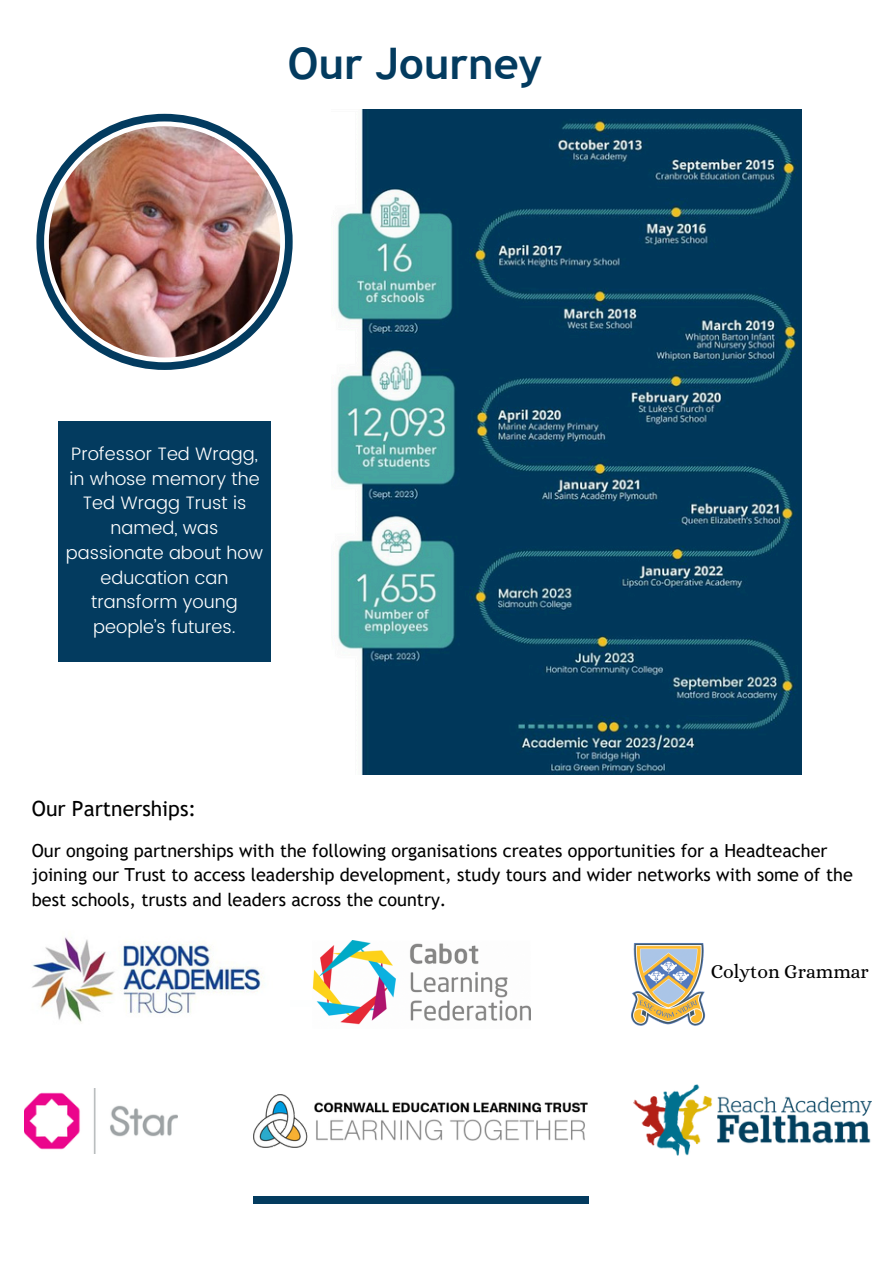
<style>
.page{position:relative;width:894px;height:1264px;background:#fff}
.page>*{position:absolute;margin:0;border:0;box-sizing:border-box;transform-origin:0 0}
.t1{font:700 43.5px "Trebuchet MS";color:#033b5f}
.t2{font:21px "Trebuchet MS";color:#000}
.t3{font:19.5px "Alice";color:#000}
.t4{font:18px/24.8px "Trebuchet MS";color:#000}
.t5{font:300 18px/24.8px "Poppins";color:#fff;text-align:center}
</style>
<div class="page">
<img style="left:31px;top:937px;width:232px;height:86px">
<img style="left:312px;top:940px;width:218px;height:85px">
<img style="left:633px;top:1084px;width:238px;height:71px">
<div style="left:58px;top:422px;width:212px;height:240px;background:#033b5f"></div>
<img style="left:36px;top:114px;width:256px;height:256px">
<div style="left:254px;top:1196px;width:335px;height:7px;background:#033b5f"></div>
<img style="left:24px;top:1088px;width:153px;height:65px">
<img style="left:254px;top:1094px;width:333px;height:53px">
<img style="left:631px;top:943px;width:75px;height:83px">
<img style="left:336px;top:109px;width:465px;height:665px">
<p class="t1" style="left:288px;top:38px;width:255px">Our Journey</p>
<p class="t5" style="left:66px;top:441px;width:199px">Professor Ted Wragg, in whose memory the<br>Ted Wragg Trust is named, was passionate about how education can transform young people’s futures.</p>
<p class="t2" style="left:32px;top:795px;width:166px">Our Partnerships:</p>
<h2 class="t4" style="left:32px;top:837px;width:822px">Our ongoing partnerships with the following organisations creates opportunities for a Headteacher joining our Trust to access leadership development, study tours and wider networks with some of the best schools, trusts and leaders across the country.</h2>
<p class="t3" style="left:710px;top:960px;width:160px">Colyton Grammar</p>
</div>
